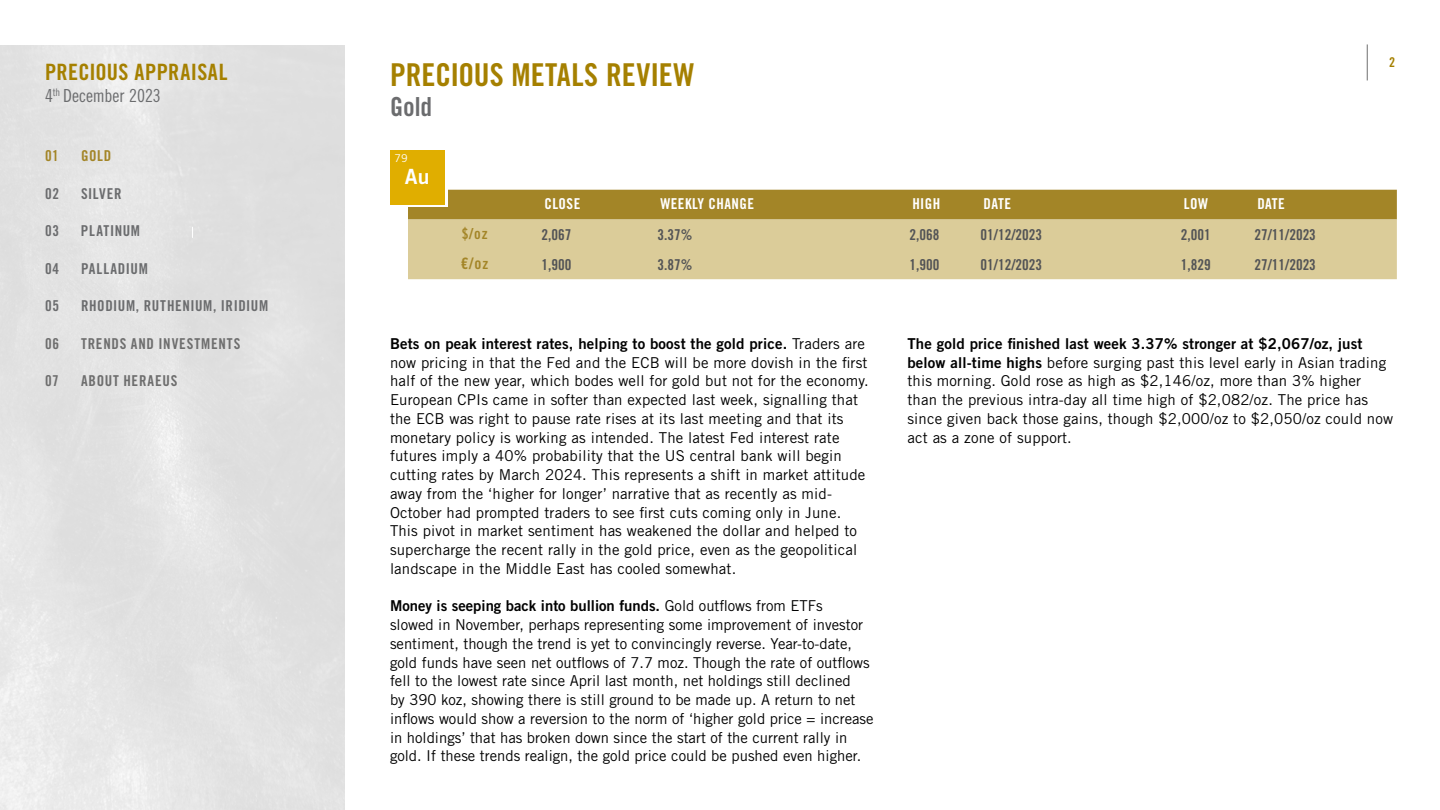
<style>
.page{position:relative;width:1440px;height:810px;background:#fff}
.page>*{position:absolute;margin:0;border:0;box-sizing:border-box;transform-origin:0 0}
.t1{font:31.5px "Trade Gothic LT Std Bd Cn 20";color:#a58000}
.t2{font:26.25px "Trade Gothic LT Std Bd Cn 20";color:#6b6c6e}
.t3{font:22.5px "Trade Gothic LT Std Bd Cn 20";letter-spacing:.015em;color:#a58000}
.t4{font:21px "Trade Gothic LT Std Bd 2";color:#fff}
.t5{font:18px "Trade Gothic LT Std Cn 18";letter-spacing:-.005em;color:#6b6c6e}
.t6{font:15.75px "Trade Gothic LT Std Bd Cn 20";color:#a38527}
.t7{font:15px/18.8px "Trade Gothic LT Std";letter-spacing:.01em;color:#000}
.t8{font:15px "Trade Gothic LT Std Bd 2";letter-spacing:.01em;color:#000}
.t9{font:15px "Trade Gothic LT Std Bd Cn 20";color:#535456}
.t10{font:15px "Trade Gothic LT Std Bd Cn 20";letter-spacing:.04em;color:#6b6c6e}
.t11{font:15px "Trade Gothic LT Std Bd Cn 20";letter-spacing:.055em;color:#6e6e6e}
.t12{font:15px "Trade Gothic LT Std Bd Cn 20";letter-spacing:.03em;color:#fff}
.t13{font:15px "Trade Gothic LT Std Bd Cn 20";letter-spacing:.04em;color:#a38527}
.t14{font:13.5px "Trade Gothic LT Std Bd Cn 20";color:#a58000}
.t15{font:10.8px "Trade Gothic LT Std";color:#fff}
.s1{font-size:15px}
.s2{font-family:"Trade Gothic LT Std"}
.s3{font-family:"Trade Gothic LT Std Bd 2"}
</style>
<div class="page">
<hr style="left:1367px;top:44px;width:1px;height:36px;background:#6e6e6e">
<div style="left:408px;top:190px;width:989px;height:30px;background:#a38527"></div>
<div style="left:408px;top:220px;width:989px;height:59px;background:#dbcc99"></div>
<svg style="left:393px;top:152px;width:54px;height:55px"></svg>
<div style="left:390px;top:150px;width:54px;height:54px;background:#e0ae00"></div>
<h3 class="t3" style="left:45px;top:58px;width:184px">PRECIOUS APPRAISAL</h3>
<p class="t5" style="left:45px;top:85px;width:117px">4<sup>th</sup> December 2023</p>
<p class="t13" style="left:45px;top:147px;width:15px">01</p>
<p class="t13" style="left:81px;top:147px;width:32px">GOLD</p>
<p class="t10" style="left:45px;top:184px;width:16px">02</p>
<p class="t10" style="left:81px;top:184px;width:42px">SILVER</p>
<p class="t10" style="left:45px;top:222px;width:16px">03</p>
<p class="t10" style="left:81px;top:222px;width:61px">PLATINUM</p>
<p class="t10" style="left:45px;top:259px;width:16px">04</p>
<p class="t10" style="left:81px;top:259px;width:68px">PALLADIUM</p>
<p class="t10" style="left:45px;top:297px;width:16px">05</p>
<p class="t10" style="left:81px;top:297px;width:189px">RHODIUM, RUTHENIUM, IRIDIUM</p>
<p class="t11" style="left:45px;top:334px;width:16px">06</p>
<p class="t11" style="left:81px;top:334px;width:161px">TRENDS AND INVESTMENTS</p>
<p class="t11" style="left:45px;top:372px;width:15px">07</p>
<p class="t11" style="left:81px;top:372px;width:98px">ABOUT HERAEUS</p>
<h1 class="t1" style="left:390px;top:56px;width:306px">PRECIOUS METALS REVIEW</h1>
<h2 class="t2" style="left:390px;top:91px;width:44px">Gold</h2>
<p class="t15" style="left:395px;top:152px;width:15px">79</p>
<h3 class="t4" style="left:405px;top:164px;width:26px">Au</h3>
<p class="t12" style="left:544px;top:194px;width:37px">CLOSE</p>
<p class="t12" style="left:660px;top:194px;width:95px">WEEKLY CHANGE</p>
<p class="t12" style="left:912px;top:194px;width:30px">HIGH</p>
<p class="t12" style="left:984px;top:194px;width:29px">DATE</p>
<p class="t12" style="left:1184px;top:194px;width:26px">LOW</p>
<p class="t12" style="left:1257px;top:194px;width:29px">DATE</p>
<p class="t13" style="left:462px;top:224px;width:28px">$/oz</p>
<p class="t9" style="left:541px;top:225px;width:31px">2,067</p>
<p class="t9" style="left:657px;top:225px;width:36px">3.37%</p>
<p class="t9" style="left:909px;top:225px;width:31px">2,068</p>
<p class="t9" style="left:981px;top:225px;width:63px">01/12/2023</p>
<p class="t9" style="left:1181px;top:225px;width:31px">2,001</p>
<p class="t9" style="left:1254px;top:225px;width:63px">27/11/2023</p>
<p class="t6" style="left:461px;top:254px;width:29px">€/o<span class="s1">z</span></p>
<p class="t9" style="left:541px;top:255px;width:31px">1,900</p>
<p class="t9" style="left:657px;top:255px;width:36px">3.87%</p>
<p class="t9" style="left:909px;top:255px;width:31px">1,900</p>
<p class="t9" style="left:981px;top:255px;width:63px">01/12/2023</p>
<p class="t9" style="left:1181px;top:255px;width:31px">1,829</p>
<p class="t9" style="left:1254px;top:255px;width:63px">27/11/2023</p>
<p class="t14" style="left:1389px;top:54px;width:7px">2</p>
<p class="t8" style="left:390px;top:334px;width:477px">Bets on peak interest rates, helping to boost the gold price. <span class="s2">Traders are</span></p>
<p class="t7" style="left:390px;top:353px;width:480px">now pricing in that the Fed and the ECB will be more dovish in the first half of the new year, which bodes well for gold but not for the economy.<br>European CPIs came in softer than expected last week, signalling that the ECB was right to pause rate rises at its last meeting and that its monetary policy is working as intended. The latest Fed interest rate futures imply a 40% probability that the US central bank will begin cutting rates by March 2024. This represents a shift in market attitude away from the ‘higher for longer’ narrative that as recently as mid-October had prompted traders to see first cuts coming only in June.<br>This pivot in market sentiment has weakened the dollar and helped to supercharge the recent rally in the gold price, even as the geopolitical landscape in the Middle East has cooled somewhat.</p>
<p class="t8" style="left:390px;top:597px;width:434px">Money is seeping back into bullion funds. <span class="s2">Gold outflows from ETFs</span></p>
<p class="t7" style="left:390px;top:615px;width:485px">slowed in November, perhaps representing some improvement of investor sentiment, though the trend is yet to convincingly reverse. Year-to-date, gold funds have seen net outflows of 7.7 moz. Though the rate of outflows fell to the lowest rate since April last month, net holdings still declined<br>by 390 koz, showing there is still ground to be made up. A return to net inflows would show a reversion to the norm of ‘higher gold price = increase in holdings’ that has broken down since the start of the current rally in gold. If these trends realign, the gold price could be pushed even higher.</p>
<p class="t8" style="left:908px;top:334px;width:457px">The gold price finished last week 3.37% stronger at $2,067/oz, just</p>
<p class="t7" style="left:908px;top:353px;width:487px"><span class="s3">below all-time highs</span> before surging past this level early in Asian trading this morning. Gold rose as high as $2,146/oz, more than 3% higher than the previous intra-day all time high of $2,082/oz. The price has since given back those gains, though $2,000/oz to $2,050/oz could now act as a zone of support.</p>
</div>
